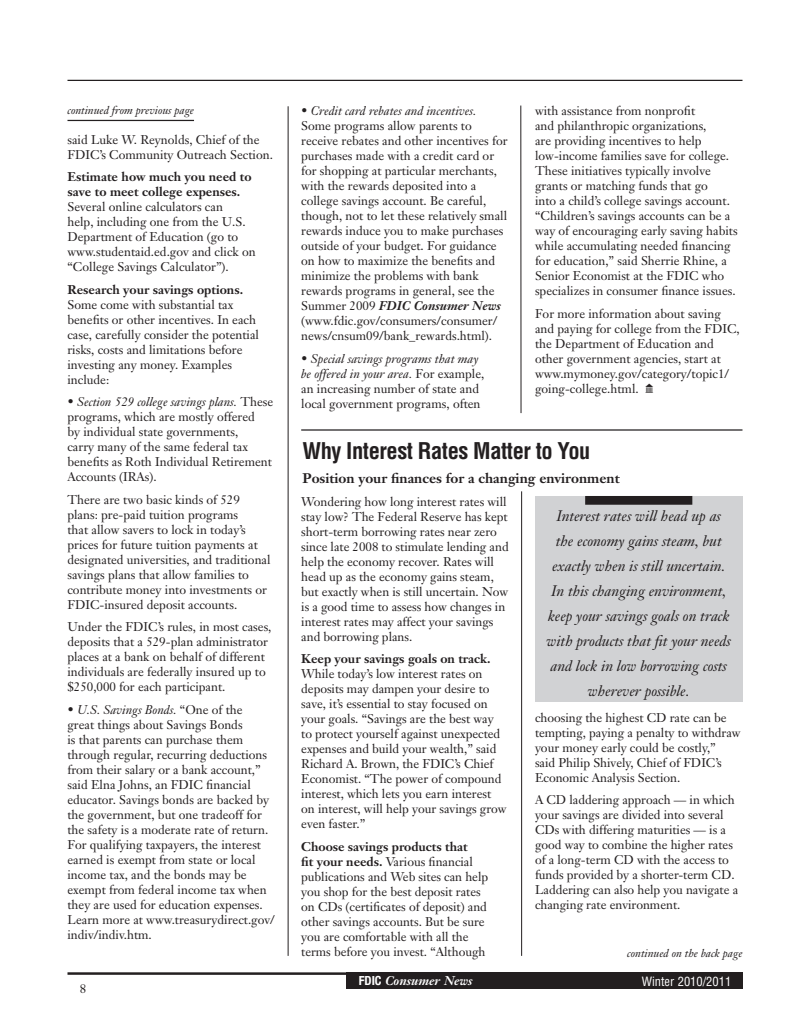
<style>
.page{position:relative;width:810px;height:1035px;background:#fff}
.page>*{position:absolute;margin:0;border:0;box-sizing:border-box;transform-origin:0 0}
.t1{font:700 condensed 22.5px "Helvetica";letter-spacing:-.02em;color:#231f20}
.t2{font:italic 15px/25px "Janson Text";letter-spacing:-.005em;color:#231f20;text-align:center}
.t3{font:700 13.75px "Janson Text";color:#231f20}
.t4{font:12.5px/15px "Janson Text";color:#231f20}
.t5{font:700 12.5px/15px "Janson Text";color:#231f20}
.t6{font:italic 700 12.5px "Janson Text";color:#fff}
.t7{font:condensed 12.5px "Helvetica";color:#fff}
.t8{font:italic 11.25px "Janson Text";color:#231f20}
.s1{font-style:italic}
.s2{font-weight:700;font-style:italic}
.s3{font-family:"Carta"}
.s4{font-weight:700}
.s5{font-family:"Helvetica Neue";font-style:normal;font-stretch:condensed}
</style>
<div class="page">
<hr style="left:68px;top:80px;width:675px;height:1px;background:#231f20">
<hr style="left:68px;top:972px;width:675px;height:3px;background:#231f20">
<div style="left:346px;top:972px;width:396px;height:17px;background:#231f20"></div>
<hr style="left:301px;top:429px;width:441px;height:2px;background:#231f20">
<hr style="left:68px;top:120px;width:126px;height:1px;background:#231f20">
<div style="left:535px;top:496px;width:207px;height:205px;background:#d1d2d4"></div>
<div style="left:585px;top:496px;width:107px;height:9px;background:#231f20"></div>
<hr style="left:288px;top:106px;width:1px;height:850px;background:#231f20">
<hr style="left:521px;top:106px;width:1px;height:307px;background:#231f20">
<hr style="left:521px;top:491px;width:1px;height:465px;background:#231f20">
<p class="t8" style="left:68px;top:103px;width:128px">continued from previous page</p>
<p class="t4" style="left:67px;top:132px;width:207px">said Luke W. Reynolds, Chief of the<br>FDIC’s Community Outreach Section.</p>
<p class="t5" style="left:67px;top:169px;width:186px">Estimate how much you need to save to meet college expenses.</p>
<p class="t4" style="left:67px;top:199px;width:190px">Several online calculators can<br>help, including one from the U.S.<br>Department of Education (go to www.studentaid.ed.gov and click on “College Savings Calculator”).</p>
<p class="t5" style="left:67px;top:282px;width:177px">Research your savings options.</p>
<p class="t4" style="left:67px;top:297px;width:193px">Some come with substantial tax benefits or other incentives. In each case, carefully consider the potential risks, costs and limitations before investing any money. Examples include:</p>
<p class="t4" style="left:67px;top:394px;width:207px">• <span class="s1">Section 529 college savings plans.</span> These programs, which are mostly offered<br>by individual state governments,<br>carry many of the same federal tax benefits as Roth Individual Retirement Accounts (IRAs).</p>
<p class="t4" style="left:67px;top:492px;width:205px">There are two basic kinds of 529 plans: pre-paid tuition programs<br>that allow savers to lock in today’s prices for future tuition payments at designated universities, and traditional savings plans that allow families to contribute money into investments or FDIC-insured deposit accounts.</p>
<p class="t4" style="left:67px;top:619px;width:206px">Under the FDIC’s rules, in most cases, deposits that a 529-plan administrator places at a bank on behalf of different individuals are federally insured up to $250,000 for each participant.</p>
<p class="t4" style="left:67px;top:702px;width:209px">• <span class="s1">U.S. Savings Bonds.</span> “One of the<br>great things about Savings Bonds<br>is that parents can purchase them through regular, recurring deductions from their salary or a bank account,” said Elna Johns, an FDIC financial educator. Savings bonds are backed by the government, but one tradeoff for the safety is a moderate rate of return.<br>For qualifying taxpayers, the interest earned is exempt from state or local income tax, and the bonds may be exempt from federal income tax when they are used for education expenses.<br>Learn more at www.treasurydirect.gov/ indiv/indiv.htm.</p>
<p class="t4" style="left:80px;top:982px;width:8px">8</p>
<p class="t4" style="left:301px;top:103px;width:208px">• <span class="s1">Credit card rebates and incentives.<br></span>Some programs allow parents to receive rebates and other incentives for purchases made with a credit card or for shopping at particular merchants, with the rewards deposited into a college savings account. Be careful, though, not to let these relatively small rewards induce you to make purchases outside of your budget. For guidance on how to maximize the benefits and minimize the problems with bank rewards programs in general, see the Summer 2009 <span class="s2">FDIC Consumer News </span>(www.fdic.gov/consumers/consumer/ news/cnsum09/bank_rewards.html).</p>
<p class="t4" style="left:301px;top:351px;width:185px">• <span class="s1">Special savings programs that may be offered in your area.</span> For example, an increasing number of state and local government programs, often</p>
<p class="t4" style="left:535px;top:103px;width:204px">with assistance from nonprofit<br>and philanthropic organizations,<br>are providing incentives to help low-income families save for college.<br>These initiatives typically involve grants or matching funds that go<br>into a child’s college savings account. “Children’s savings accounts can be a way of encouraging early saving habits while accumulating needed financing for education,” said Sherrie Rhine, a Senior Economist at the FDIC who specializes in consumer finance issues.</p>
<p class="t4" style="left:535px;top:306px;width:206px">For more information about saving and paying for college from the FDIC, the Department of Education and other government agencies, start at www.mymoney.gov/category/topic1/ going-college.html. <span class="s3">Q</span></p>
<h1 class="t1" style="left:303px;top:437px;width:289px">Why Interest Rates Matter to You</h1>
<p class="t3" style="left:303px;top:469px;width:319px">Position your finances for a changing environment</p>
<p class="t4" style="left:301px;top:494px;width:209px">Wondering how long interest rates will stay low? The Federal Reserve has kept short-term borrowing rates near zero since late 2008 to stimulate lending and help the economy recover. Rates will head up as the economy gains steam, but exactly when is still uncertain. Now is a good time to assess how changes in interest rates may affect your savings and borrowing plans.</p>
<p class="t5" style="left:301px;top:651px;width:191px">Keep your savings goals on track.</p>
<p class="t4" style="left:301px;top:666px;width:207px">While today’s low interest rates on deposits may dampen your desire to save, it’s essential to stay focused on your goals. “Savings are the best way to protect yourself against unexpected expenses and build your wealth,” said Richard A. Brown, the FDIC’s Chief Economist. “The power of compound interest, which lets you earn interest on interest, will help your savings grow even faster.”</p>
<p class="t4" style="left:301px;top:839px;width:188px"><span class="s4">Choose savings products that<br>fit your needs.</span> Various financial publications and Web sites can help you shop for the best deposit rates on CDs (certificates of deposit) and other savings accounts. But be sure you are comfortable with all the terms before you invest. “Although</p>
<p class="t2" style="left:547px;top:503px;width:186px">Interest rates will head up as the economy gains steam, but exactly when is still uncertain.<br>In this changing environment, keep your savings goals on track with products that fit your needs and lock in low borrowing costs wherever possible.</p>
<p class="t4" style="left:535px;top:710px;width:207px">choosing the highest CD rate can be tempting, paying a penalty to withdraw your money early could be costly,”<br>said Philip Shively, Chief of FDIC’s Economic Analysis Section.</p>
<p class="t4" style="left:535px;top:792px;width:205px">A CD laddering approach — in which your savings are divided into several CDs with differing maturities — is a good way to combine the higher rates of a long-term CD with the access to funds provided by a shorter-term CD.<br>Laddering can also help you navigate a changing rate environment.</p>
<p class="t8" style="left:627px;top:947px;width:117px">continued on the back page</p>
<p class="t6" style="left:359px;top:973px;width:115px"><span class="s5">FDIC</span> Consumer News</p>
<p class="t7" style="left:642px;top:973px;width:91px">Winter 2010/2011</p>
</div>
